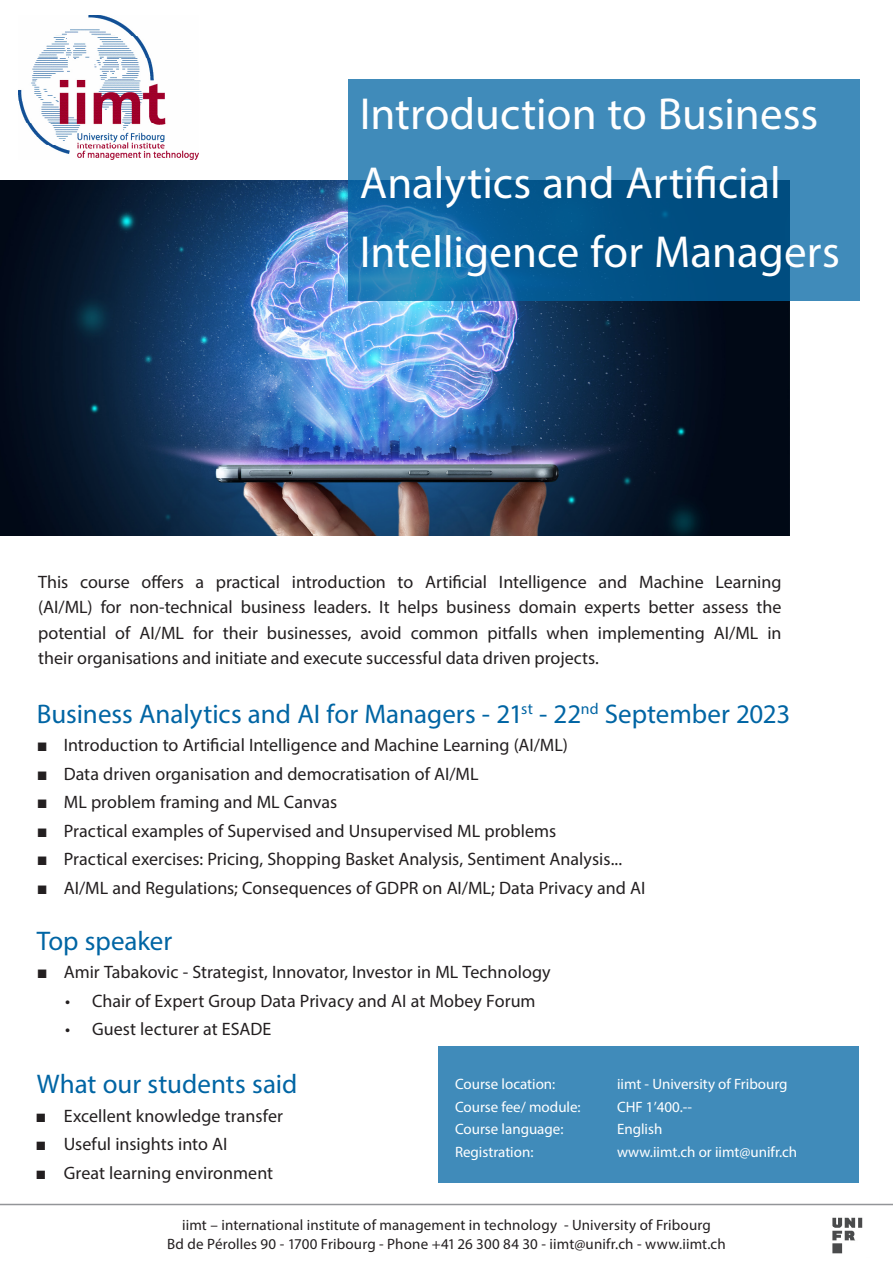
<style>
.page{position:relative;width:893px;height:1263px;background:#fff}
.page>*{position:absolute;margin:0;border:0;box-sizing:border-box;transform-origin:0 0}
.Headline{font:45px/69px "Myriad Pro";color:#fff}
.Zwischentitel{font:27px "Myriad Pro";color:#0065a4}
.t1{font:18px/25.5px "Myriad Pro";color:#231f20;text-align:justify}
.Lauftext{font:15px "Myriad Pro";letter-spacing:.01em;color:#231f20}
.t2{font:15px "Myriad Pro";color:#fff}
.s1{font-family:"Franklin Gothic";font-weight:500}
.s2{font-family:"Arial Narrow"}
</style>
<div class="page">
<img style="left:0;top:181px;width:789px;height:355px">
<img style="left:18px;top:15px;width:181px;height:144px">
<hr style="left:0;top:1204px;width:893px;height:1px;background:#939598">
<img style="left:832px;top:1217px;width:31px;height:37px">
<svg style="left:348px;top:79px;width:511px;height:222px;background:#2574a7"></svg>
<div style="left:438px;top:1046px;width:421px;height:136px;background:#408bba"></div>
<p class="Headline" style="left:360px;top:79px;width:481px">Introduction to Business<br>Analytics and Artificial<br>Intelligence for Managers</p>
<p class="t1" style="left:38px;top:568px;width:745px">This course offers a practical introduction to Artificial Intelligence and Machine Learning (AI/ML) for non-technical business leaders. It helps business domain experts better assess the potential of AI/ML for their businesses, avoid common pitfalls when implementing AI/ML in their organisations and initiate and execute successful data driven projects.</p>
<p class="Zwischentitel" style="left:37px;top:697px;width:755px">Business Analytics and AI for Managers - 21<sup>st</sup> - 22<sup>nd</sup> September 2023</p>
<p class="t1" style="left:37px;top:732px;width:533px"><span class="s1">■</span> Introduction to Artificial Intelligence and Machine Learning (AI/ML)</p>
<p class="t1" style="left:37px;top:760px;width:443px"><span class="s1">■</span> Data driven organisation and democratisation of AI/ML</p>
<p class="t1" style="left:37px;top:789px;width:302px"><span class="s1">■</span> ML problem framing and ML Canvas</p>
<p class="t1" style="left:37px;top:817px;width:521px"><span class="s1">■</span> Practical examples of Supervised and Unsupervised ML problems</p>
<p class="t1" style="left:37px;top:846px;width:587px"><span class="s1">■</span> Practical exercises: Pricing, Shopping Basket Analysis, Sentiment Analysis...</p>
<p class="t1" style="left:37px;top:874px;width:610px"><span class="s1">■</span> AI/ML and Regulations; Consequences of GDPR on AI/ML; Data Privacy and AI</p>
<p class="Zwischentitel" style="left:37px;top:924px;width:137px">Top speaker</p>
<p class="t1" style="left:37px;top:959px;width:515px"><span class="s1">■</span> Amir Tabakovic - Strategist, Innovator, Investor in ML Technology</p>
<p class="t1" style="left:65px;top:988px;width:472px">• Chair of Expert Group Data Privacy and AI at Mobey Forum</p>
<p class="t1" style="left:65px;top:1016px;width:208px">• Guest lecturer at ESADE</p>
<p class="Zwischentitel" style="left:37px;top:1067px;width:262px">What our students said</p>
<p class="t1" style="left:37px;top:1102px;width:248px"><span class="s2">■</span> Excellent knowledge transfer</p>
<p class="t1" style="left:37px;top:1131px;width:192px"><span class="s2">■</span> Useful insights into AI</p>
<p class="t1" style="left:37px;top:1159px;width:238px"><span class="s2">■</span> Great learning environment</p>
<p class="t2" style="left:455px;top:1075px;width:102px">Course location:</p>
<p class="t2" style="left:617px;top:1075px;width:172px">iimt - University of Fribourg</p>
<p class="t2" style="left:455px;top:1097px;width:127px">Course fee/ module:</p>
<p class="t2" style="left:617px;top:1097px;width:77px">CHF 1’400.--</p>
<p class="t2" style="left:455px;top:1120px;width:110px">Course language:</p>
<p class="t2" style="left:617px;top:1120px;width:47px">English</p>
<p class="t2" style="left:455px;top:1142px;width:80px">Registration:</p>
<p class="t2" style="left:617px;top:1142px;width:182px">www.iimt.ch or iimt@unifr.ch</p>
<p class="Lauftext" style="left:182px;top:1215px;width:530px">iimt – international institute of management in technology - University of Fribourg</p>
<p class="Lauftext" style="left:167px;top:1235px;width:560px">Bd de Pérolles 90 - 1700 Fribourg - Phone +41 26 300 84 30 - iimt@unifr.ch - www.iimt.ch</p>
</div>
